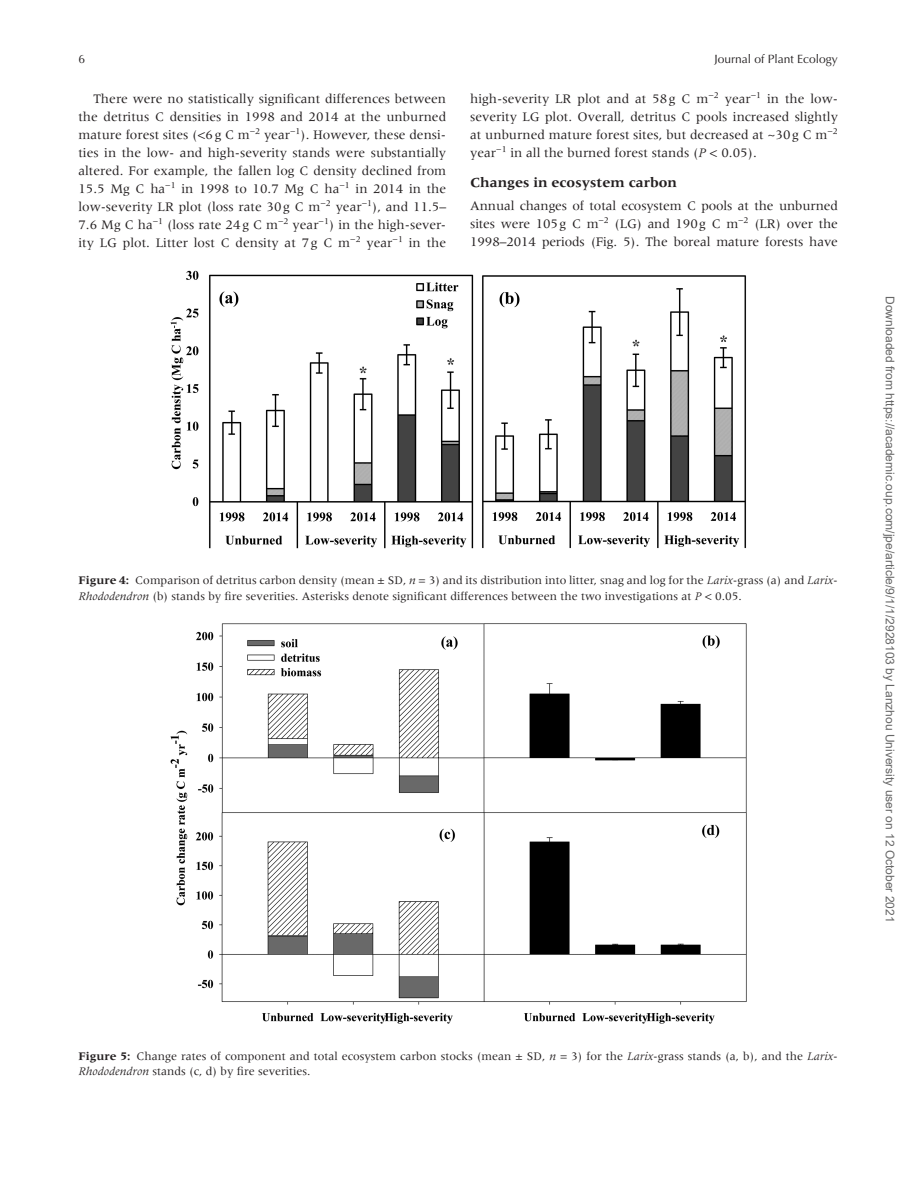
<style>
.page{position:relative;width:919px;height:1187px;background:#fff}
.page>*{position:absolute;margin:0;border:0;box-sizing:border-box;transform-origin:0 0}
.t1{font:700 14.25px "Meridien LT Std";color:#231f20}
.t2{font:13.5px/18px "Meridien LT Std";color:#231f20;text-align:justify}
.t3{font:12px/15px "Meridien LT Std";color:#231f20}
.t4{font:12px "Arial";color:#666}
.t5{font:12px "Optima LT Std";color:#231f20}
.s1{font-style:italic}
.s2{font-weight:700}
</style>
<div class="page">
<img style="left:170px;top:623px;width:576px;height:400px">
<img style="left:170px;top:270px;width:576px;height:278px">
<p class="t5" style="left:78px;top:51px;width:8px">6</p>
<p class="t5" style="left:714px;top:51px;width:125px">Journal of Plant Ecology</p>
<p class="t2" style="left:78px;top:90px;width:369px;text-indent:15px">There were no statistically significant differences between the detritus C densities in 1998 and 2014 at the unburned mature forest sites (&lt;6g C m<sup>−2</sup> year<sup>−1</sup>). However, these densi&shy;ties in the low- and high-severity stands were substantially altered. For example, the fallen log C density declined from 15.5 Mg C ha<sup>−1</sup> in 1998 to 10.7 Mg C ha<sup>−1</sup> in 2014 in the low-severity LR plot (loss rate 30g C m<sup>−2</sup> year<sup>−1</sup>), and 11.5– 7.6 Mg C ha<sup>−1</sup> (loss rate 24g C m<sup>−2</sup> year<sup>−1</sup>) in the high-sever&shy;ity LG plot. Litter lost C density at 7g C m<sup>−2</sup> year<sup>−1</sup> in the</p>
<p class="t2" style="left:470px;top:90px;width:369px">high-severity LR plot and at 58g C m<sup>−2</sup> year<sup>−1</sup> in the low&shy;severity LG plot. Overall, detritus C pools increased slightly at unburned mature forest sites, but decreased at ~30g C m<sup>−2 </sup>year<sup>−1</sup> in all the burned forest stands (<span class="s1">P</span> &lt; 0.05).</p>
<p class="t1" style="left:470px;top:174px;width:208px">Changes in ecosystem carbon</p>
<p class="t2" style="left:470px;top:196px;width:369px">Annual changes of total ecosystem C pools at the unburned sites were 105g C m<sup>−2</sup> (LG) and 190g C m<sup>−2</sup> (LR) over the 1998–2014 periods (Fig. 5). The boreal mature forests have</p>
<p class="t3" style="left:78px;top:573px;width:760px"><span class="s2">Figure 4:</span> Comparison of detritus carbon density (mean ± SD, <span class="s1">n</span> = 3) and its distribution into litter, snag and log for the <span class="s1">Larix</span>-grass (a) and <span class="s1">Larix</span>-<br><span class="s1">Rhododendron</span> (b) stands by fire severities. Asterisks denote significant differences between the two investigations at <span class="s1">P</span> &lt; 0.05.</p>
<p class="t4" style="left:894px;top:296px;width:627px;rotate:90deg">Downloaded from https://academic.oup.com/jpe/article/9/1/1/2928103 by Lanzhou University user on 12 October 2021</p>
<p class="t3" style="left:78px;top:1048px;width:760px"><span class="s2">Figure 5:</span> Change rates of component and total ecosystem carbon stocks (mean ± SD, <span class="s1">n</span> = 3) for the <span class="s1">Larix</span>-grass stands (a, b), and the <span class="s1">Larix</span>-<br><span class="s1">Rhododendron</span> stands (c, d) by fire severities.</p>
</div>
